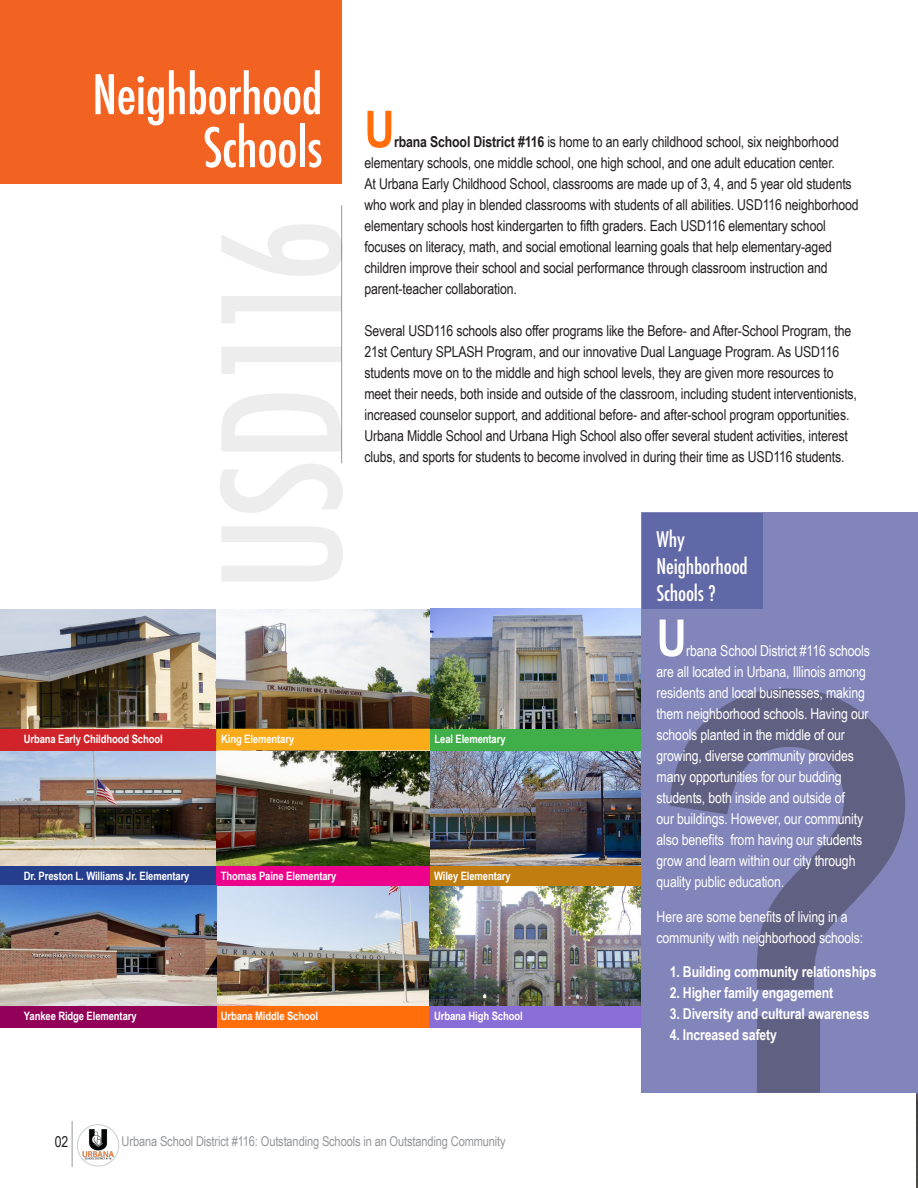
<style>
.page{position:relative;width:918px;height:1188px;background:#fff}
.page>*{position:absolute;margin:0;border:0;box-sizing:border-box;transform-origin:0 0}
.t1{font:700 559.2px "Arial Narrow";color:#231f20}
.t2{font:500 condensed 52.95px/52.9px "Futura";letter-spacing:-.01em;color:#fff;text-align:right}
.t3{font:700 51px "Arial Narrow";color:#ff6e0b}
.t4{font:700 51px "Arial Narrow";color:#fff}
.t5{font:500 condensed 21px "Futura";letter-spacing:-.01em;color:#fff}
.t6{font:15px/21px "Arial Narrow";letter-spacing:-.01em;color:#231f20}
.t7{font:15px/21px "Arial Narrow";letter-spacing:-.01em;color:#fff}
.t8{font:700 15px "Arial Narrow";letter-spacing:-.01em;color:#fff}
.t9{font:13.5px "Arial Narrow";letter-spacing:-.01em;color:#939598}
.t10{font:700 11.55px "Arial Narrow";letter-spacing:-.01em;color:#fff}
.s1{font-weight:700}
</style>
<div class="page">
<img style="left:430px;top:750px;width:212px;height:117px">
<div style="left:429px;top:867px;width:214px;height:21px;background:#c17d10"></div>
<img style="left:0;top:750px;width:216px;height:117px">
<div style="left:0;top:867px;width:216px;height:21px;background:#253f8e"></div>
<img style="left:216px;top:750px;width:214px;height:117px">
<div style="left:216px;top:867px;width:214px;height:21px;background:#ed028c"></div>
<img style="left:216px;top:886px;width:214px;height:120px">
<div style="left:216px;top:1006px;width:214px;height:22px;background:#ff6e0b"></div>
<img style="left:917px;top:1093px;width:1px;height:95px">
<div style="left:0;top:0;width:341px;height:184px;background:#f26221"></div>
<hr style="left:72px;top:1121px;width:1px;height:46px;background:#95979a">
<hr style="left:341px;top:205px;width:1px;height:258px;background:#95979a">
<img style="left:0;top:609px;width:430px;height:120px">
<div style="left:0;top:729px;width:216px;height:21px;background:#d1232a"></div>
<img style="left:0;top:886px;width:216px;height:120px">
<div style="left:0;top:1006px;width:216px;height:22px;background:#920059"></div>
<img style="left:216px;top:610px;width:214px;height:119px">
<div style="left:216px;top:729px;width:215px;height:21px;background:#faab1a"></div>
<img style="left:430px;top:886px;width:212px;height:120px">
<div style="left:429px;top:1006px;width:214px;height:22px;background:#8a6ed8"></div>
<img style="left:430px;top:609px;width:212px;height:120px">
<div style="left:430px;top:729px;width:213px;height:21px;background:#40ae49"></div>
<div style="left:642px;top:513px;width:276px;height:580px;background:#8285b9"></div>
<div style="left:642px;top:513px;width:121px;height:96px;background:#6168a7"></div>
<div style="left:77px;top:1124px;width:42px;height:42px;border:1px solid #cbccce;border-radius:50%"></div>
<img style="left:82px;top:1129px;width:32px;height:31px">
<p class="t2" style="left:92px;top:68px;width:232px">Neighborhood<br>Schools</p>
<p class="t3" style="left:364px;top:91px;width:32px">U</p>
<p class="t6" style="left:364px;top:131px;width:496px;text-indent:30px"><span class="s1">rbana School District #116</span> is home to an early childhood school, six neighborhood elementary schools, one middle school, one high school, and one adult education center.<br>At Urbana Early Childhood School, classrooms are made up of 3, 4, and 5 year old students who work and play in blended classrooms with students of all abilities. USD116 neighborhood elementary schools host kindergarten to fifth graders. Each USD116 elementary school focuses on literacy, math, and social emotional learning goals that help elementary-aged children improve their school and social performance through classroom instruction and parent-teacher collaboration.</p>
<p class="t6" style="left:364px;top:320px;width:494px">Several USD116 schools also offer programs like the Before- and After-School Program, the 21st Century SPLASH Program, and our innovative Dual Language Program. As USD116 students move on to the middle and high school levels, they are given more resources to meet their needs, both inside and outside of the classroom, including student interventionists, increased counselor support, and additional before- and after-school program opportunities.<br>Urbana Middle School and Urbana High School also offer several student activities, interest clubs, and sports for students to become involved in during their time as USD116 students.</p>
<p class="t10" style="left:24px;top:730px;width:140px">Urbana Early Childhood School</p>
<p class="t10" style="left:221px;top:730px;width:75px">King Elementary</p>
<p class="t10" style="left:435px;top:730px;width:73px">Leal Elementary</p>
<p class="t10" style="left:24px;top:868px;width:167px">Dr. Preston L. Williams Jr. Elementary</p>
<p class="t10" style="left:221px;top:868px;width:117px">Thomas Paine Elementary</p>
<p class="t10" style="left:434px;top:868px;width:78px">Wiley Elementary</p>
<p class="t10" style="left:24px;top:1007px;width:114px">Yankee Ridge Elementary</p>
<p class="t10" style="left:221px;top:1007px;width:99px">Urbana Middle School</p>
<p class="t10" style="left:434px;top:1007px;width:90px">Urbana High School</p>
<p class="t6" style="left:55px;top:1130px;width:15px">02</p>
<p class="t9" style="left:122px;top:1131px;width:386px">Urbana School District #116: Outstanding Schools in an Outstanding Community</p>
<p class="t5" style="left:657px;top:525px;width:30px">Why</p>
<p class="t5" style="left:657px;top:552px;width:93px">Neighborhood</p>
<p class="t5" style="left:657px;top:579px;width:61px">Schools ?</p>
<p class="t4" style="left:657px;top:600px;width:32px">U</p>
<p class="t7" style="left:657px;top:640px;width:215px;text-indent:30px">rbana School District #116 schools are all located in Urbana, Illinois among residents and local businesses, making them neighborhood schools. Having our schools planted in the middle of our growing, diverse community provides many opportunities for our budding students, both inside and outside of<br>our buildings. However, our community also benefits from having our students grow and learn within our city through quality public education.</p>
<p class="t7" style="left:657px;top:905px;width:208px">Here are some benefits of living in a community with neighborhood schools:</p>
<p class="t8" style="left:670px;top:960px;width:208px">1. Building community relationships</p>
<p class="t8" style="left:670px;top:981px;width:165px">2. Higher family engagement</p>
<p class="t8" style="left:670px;top:1002px;width:202px">3. Diversity and cultural awareness</p>
<p class="t8" style="left:670px;top:1023px;width:109px">4. Increased safety</p>
<h1 class="t1" style="left:646px;top:473px;width:282px">?</h1>
</div>
